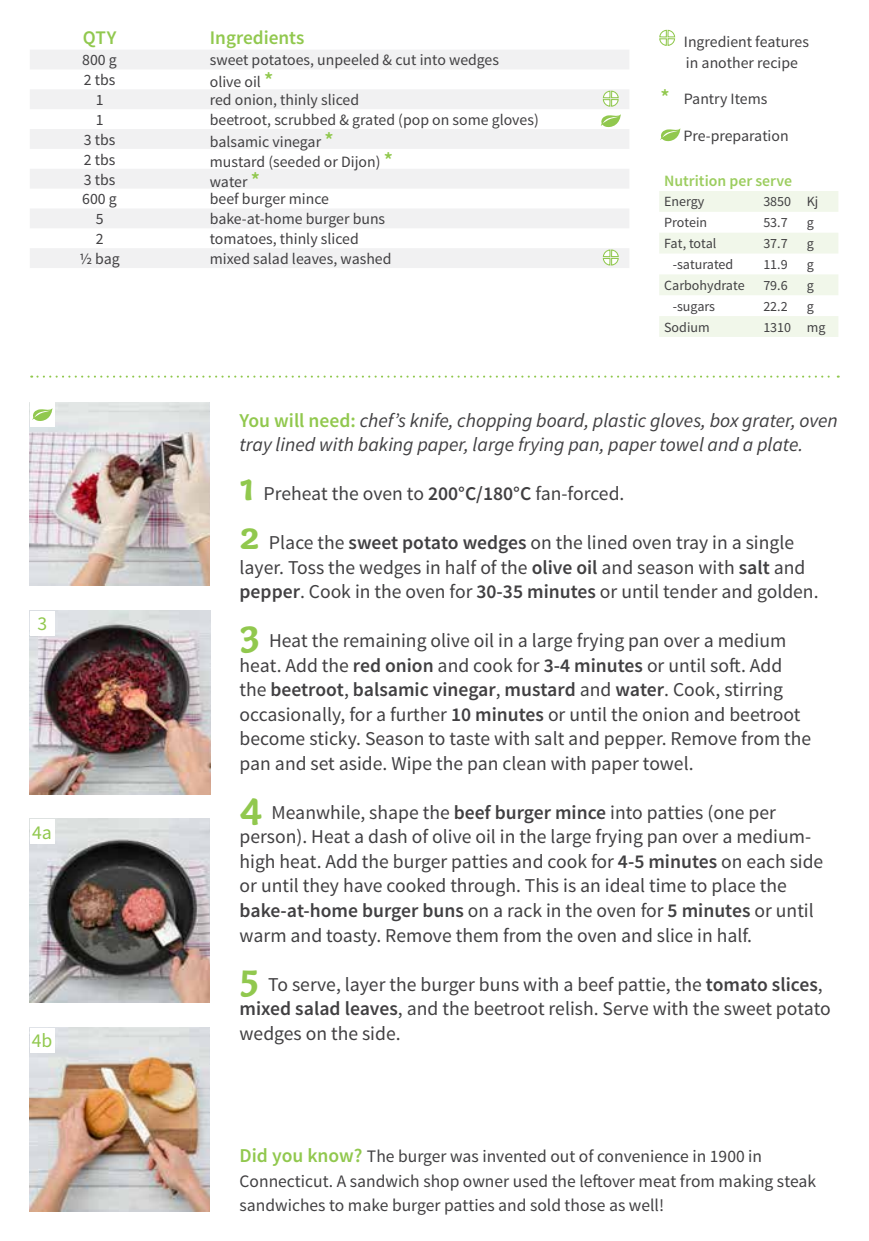
<style>
.page{position:relative;width:869px;height:1241px;background:#fff}
.page>*{position:absolute;margin:0;border:0;box-sizing:border-box;transform-origin:0 0}
.t1{font:19.6px/24.5px "Source Sans Pro";color:#414042}
.t2{font:italic 19.6px/24.5px "Source Sans Pro";color:#414042}
.t3{font:19.6px "Source Sans Pro";color:#91c84e}
.t4{font:600 19.25px "Source Sans Pro";color:#91c84e}
.t5{font:17.5px/24.5px "Source Sans Pro";color:#414042}
.t6{font:15.75px/21px "Source Sans Pro";color:#414042}
.t7{font:600 15.75px "Source Sans Pro";color:#9ccd5f}
.t8{font:14px "Source Sans Pro";color:#414042}
.s1{font-weight:600;font-size:21px;color:#91c84e}
.s2{font-weight:600;font-style:normal;color:#91c84e}
.s3{font-family:"Capucine Basic";font-weight:700;font-size:41.12px;color:#91c84e}
.s4{font-weight:600}
.s5{font-weight:600;font-size:19.6px;color:#91c84e}
</style>
<div class="page">
<svg style="left:659px;top:29px;width:16px;height:17px"></svg>
<svg style="left:31px;top:375px;width:807px;height:2px"></svg>
<svg style="left:660px;top:128px;width:20px;height:13px"></svg>
<img style="left:30px;top:1027px;width:180px;height:184px">
<img style="left:30px;top:610px;width:180px;height:184px">
<img style="left:30px;top:818px;width:180px;height:184px">
<img style="left:30px;top:402px;width:180px;height:184px">
<div style="left:30px;top:610px;width:25px;height:25px;background:#fff"></div>
<div style="left:30px;top:818px;width:24px;height:25px;background:#fff"></div>
<div style="left:30px;top:402px;width:25px;height:25px;background:#fff"></div>
<div style="left:30px;top:1027px;width:25px;height:25px;background:#fff"></div>
<svg style="left:30px;top:50px;width:599px;height:218px;fill:#f1f1f2"></svg>
<svg style="left:659px;top:191px;width:179px;height:146px"></svg>
<svg style="left:602px;top:249px;width:17px;height:17px"></svg>
<svg style="left:602px;top:90px;width:17px;height:17px"></svg>
<svg style="left:600px;top:114px;width:20px;height:13px"></svg>
<svg style="left:32px;top:408px;width:20px;height:13px"></svg>
<p class="t4" style="left:83px;top:26px;width:35px">QTY</p>
<p class="t4" style="left:210px;top:26px;width:96px">Ingredients</p>
<p class="t6" style="left:82px;top:50px;width:36px">800 g</p>
<p class="t6" style="left:210px;top:50px;width:290px">sweet potatoes, unpeeled &amp; cut into wedges</p>
<p class="t6" style="left:84px;top:70px;width:33px">2 tbs</p>
<p class="t6" style="left:210px;top:72px;width:65px">olive oil <span class="s1">*</span></p>
<p class="t6" style="left:96px;top:90px;width:9px">1</p>
<p class="t6" style="left:210px;top:90px;width:151px">red onion, thinly sliced</p>
<p class="t6" style="left:96px;top:110px;width:9px">1</p>
<p class="t6" style="left:210px;top:110px;width:330px">beetroot, scrubbed &amp; grated (pop on some gloves)</p>
<p class="t6" style="left:84px;top:129px;width:33px">3 tbs</p>
<p class="t6" style="left:210px;top:131px;width:125px">balsamic vinegar <span class="s1">*</span></p>
<p class="t6" style="left:84px;top:149px;width:33px">2 tbs</p>
<p class="t6" style="left:210px;top:151px;width:184px">mustard (seeded or Dijon) <span class="s1">*</span></p>
<p class="t6" style="left:84px;top:169px;width:33px">3 tbs</p>
<p class="t6" style="left:210px;top:171px;width:52px">water <span class="s1">*</span></p>
<p class="t6" style="left:82px;top:189px;width:36px">600 g</p>
<p class="t6" style="left:210px;top:189px;width:121px">beef burger mince</p>
<p class="t6" style="left:96px;top:209px;width:9px">5</p>
<p class="t6" style="left:210px;top:209px;width:177px">bake-at-home burger buns</p>
<p class="t6" style="left:96px;top:229px;width:9px">2</p>
<p class="t6" style="left:210px;top:229px;width:150px">tomatoes, thinly sliced</p>
<p class="t6" style="left:79px;top:248px;width:42px">½ bag</p>
<p class="t6" style="left:210px;top:248px;width:183px">mixed salad leaves, washed</p>
<p class="t6" style="left:683px;top:31px;width:126px">Ingredient features in another recipe</p>
<p class="t6" style="left:660px;top:89px;width:108px"><span class="s1">*</span> Pantry Items</p>
<p class="t6" style="left:683px;top:126px;width:107px">Pre-preparation</p>
<p class="t7" style="left:663px;top:171px;width:129px">Nutrition per serve</p>
<p class="t8" style="left:663px;top:193px;width:42px">Energy</p>
<p class="t8" style="left:763px;top:193px;width:57px">3850 Kj</p>
<p class="t8" style="left:663px;top:214px;width:45px">Protein</p>
<p class="t8" style="left:763px;top:214px;width:26px">53.7</p>
<p class="t8" style="left:806px;top:214px;width:9px">g</p>
<p class="t8" style="left:663px;top:235px;width:54px">Fat, total</p>
<p class="t8" style="left:763px;top:235px;width:26px">37.7</p>
<p class="t8" style="left:806px;top:235px;width:9px">g</p>
<p class="t8" style="left:672px;top:256px;width:62px">-saturated</p>
<p class="t8" style="left:763px;top:256px;width:26px">11.9</p>
<p class="t8" style="left:806px;top:256px;width:9px">g</p>
<p class="t8" style="left:663px;top:276px;width:82px">Carbohydrate</p>
<p class="t8" style="left:763px;top:276px;width:26px">79.6</p>
<p class="t8" style="left:806px;top:276px;width:9px">g</p>
<p class="t8" style="left:672px;top:297px;width:44px">-sugars</p>
<p class="t8" style="left:763px;top:297px;width:26px">22.2</p>
<p class="t8" style="left:806px;top:297px;width:9px">g</p>
<p class="t8" style="left:663px;top:318px;width:47px">Sodium</p>
<p class="t8" style="left:763px;top:318px;width:64px">1310 mg</p>
<p class="t3" style="left:37px;top:611px;width:11px">3</p>
<p class="t3" style="left:32px;top:819px;width:21px">4a</p>
<p class="t3" style="left:32px;top:1028px;width:22px">4b</p>
<p class="t2" style="left:239px;top:408px;width:599px"><span class="s2">You will need:</span> chef’s knife, chopping board, plastic gloves, box grater, oven tray lined with baking paper, large frying pan, paper towel and a plate.</p>
<p class="t1" style="left:239px;top:481px;width:386px"><span class="s3">1</span> Preheat the oven to <span class="s4">200°C/180°C</span> fan-forced.</p>
<p class="t1" style="left:239px;top:530px;width:580px"><span class="s3">2</span> Place the <span class="s4">sweet potato wedges</span> on the lined oven tray in a single layer. Toss the wedges in half of the <span class="s4">olive oil</span> and season with <span class="s4">salt</span> and <span class="s4">pepper</span>. Cook in the oven for <span class="s4">30-35 minutes</span> or until tender and golden.</p>
<p class="t1" style="left:239px;top:628px;width:573px"><span class="s3">3</span> Heat the remaining olive oil in a large frying pan over a medium heat. Add the <span class="s4">red onion</span> and cook for <span class="s4">3-4 minutes</span> or until soft. Add the <span class="s4">beetroot</span>, <span class="s4">balsamic vinegar</span>, <span class="s4">mustard</span> and <span class="s4">water</span>. Cook, stirring occasionally, for a further <span class="s4">10 minutes</span> or until the onion and beetroot become sticky. Season to taste with salt and pepper. Remove from the pan and set aside. Wipe the pan clean with paper towel.</p>
<p class="t1" style="left:239px;top:800px;width:585px"><span class="s3">4</span> Meanwhile, shape the <span class="s4">beef burger mince</span> into patties (one per person). Heat a dash of olive oil in the large frying pan over a medium&shy;high heat. Add the burger patties and cook for <span class="s4">4-5 minutes</span> on each side or until they have cooked through. This is an ideal time to place the <span class="s4">bake-at-home burger buns</span> on a rack in the oven for <span class="s4">5 minutes</span> or until warm and toasty. Remove them from the oven and slice in half.</p>
<p class="t1" style="left:239px;top:971px;width:592px"><span class="s3">5</span> To serve, layer the burger buns with a beef pattie, the <span class="s4">tomato slices</span>, <span class="s4">mixed salad leaves</span>, and the beetroot relish. Serve with the sweet potato wedges on the side.</p>
<p class="t5" style="left:239px;top:1144px;width:577px"><span class="s5">Did you know?</span> The burger was invented out of convenience in 1900 in<br>Connecticut. A sandwich shop owner used the leftover meat from making steak sandwiches to make burger patties and sold those as well!</p>
</div>
